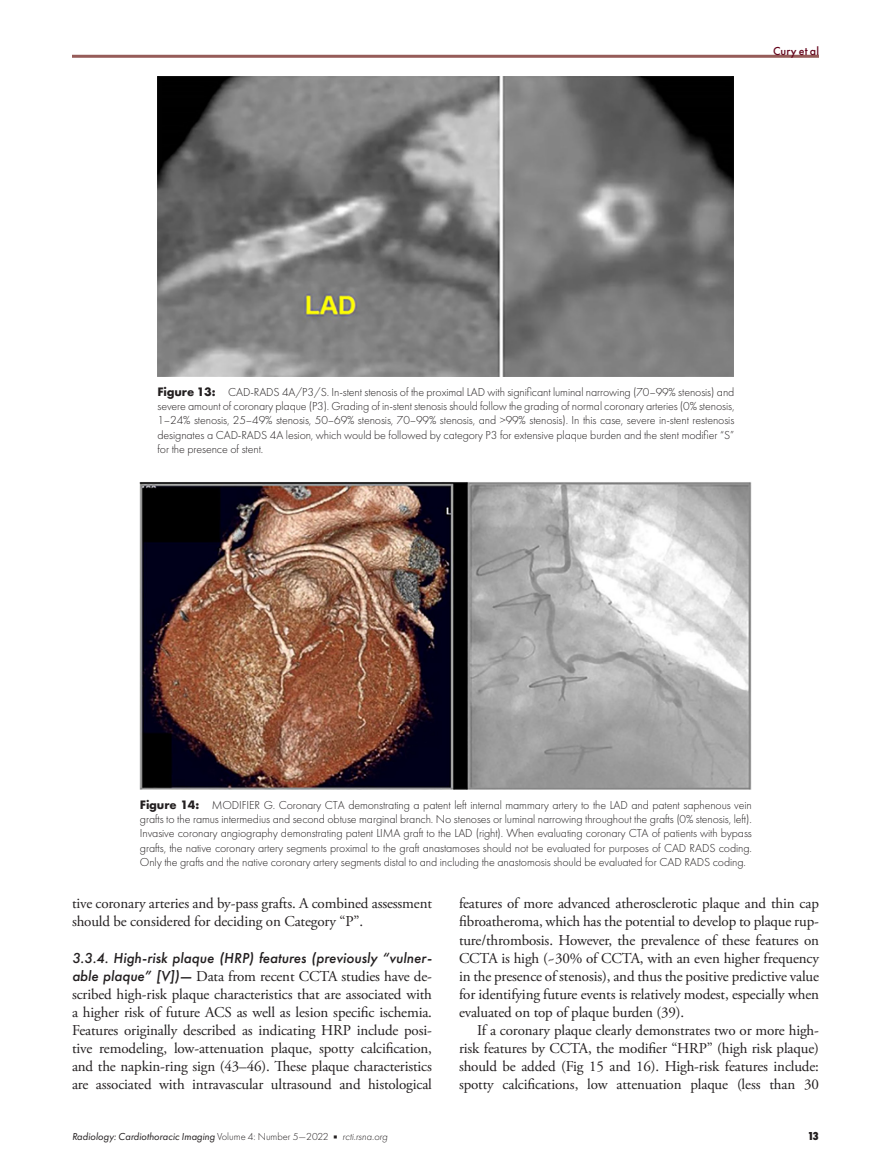
<style>
.page{position:relative;width:891px;height:1175px;background:#fff}
.page>*{position:absolute;margin:0;border:0;box-sizing:border-box;transform-origin:0 0}
.t1{font:15px/18px "Adobe Garamond Pro";letter-spacing:-.01em;color:#231f20;text-align:justify}
.t2{font:italic 500 15px "Futura PT";color:#231f20}
.t3{font:300 12px/14.4px "Futura PT";letter-spacing:-.01em;color:#231f20;text-align:justify}
.t4{font:500 12px "Futura PT";color:#65051c}
.t5{font:800 12px "Futura PT Cond";color:#231f20}
.t6{font:italic 10.5px "Futura PT";color:#231f20}
.s1{font-weight:700;font-size:12.75px}
.s2{font-family:"Futura PT";font-weight:500;font-style:italic}
.s3{font-weight:300;font-style:normal}
.s4{font-family:"Universal Newswith Comm Pi";font-style:normal;font-size:6px}
.s5{font-weight:300}
</style>
<div class="page">
<hr style="left:72px;top:55px;width:747px;height:3px;background:#965c59">
<img style="left:158px;top:76px;width:575px;height:301px">
<img style="left:140px;top:482px;width:612px;height:308px">
<p class="t4" style="left:773px;top:44px;width:47px">Cury et al</p>
<p class="t3" style="left:158px;top:384px;width:578px"><span class="s1">Figure 13:</span> CAD-RADS 4A/P3/S. In-stent stenosis of the proximal LAD with significant luminal narrowing (70–99% stenosis) and severe amount of coronary plaque (P3). Grading of in-stent stenosis should follow the grading of normal coronary arteries (0% stenosis, 1–24% stenosis, 25–49% stenosis, 50–69% stenosis, 70–99% stenosis, and &gt;99% stenosis). In this case, severe in-stent restenosis designates a CAD-RADS 4A lesion, which would be followed by category P3 for extensive plaque burden and the stent modifier “S” for the presence of stent.</p>
<p class="t3" style="left:140px;top:797px;width:614px"><span class="s1">Figure 14:</span> MODIFIER G. Coronary CTA demonstrating a patent left internal mammary artery to the LAD and patent saphenous vein grafts to the ramus intermedius and second obtuse marginal branch. No stenoses or luminal narrowing throughout the grafts (0% stenosis, left).<br>Invasive coronary angiography demonstrating patent LIMA graft to the LAD (right). When evaluating coronary CTA of patients with bypass grafts, the native coronary artery segments proximal to the graft anastamoses should not be evaluated for purposes of CAD RADS coding.<br>Only the grafts and the native coronary artery segments distal to and including the anastomosis should be evaluated for CAD RADS coding.</p>
<p class="t1" style="left:72px;top:895px;width:362px">tive coronary arteries and by-pass grafts. A combined assessment should be considered for deciding on Category “P”.</p>
<p class="t2" style="left:72px;top:948px;width:361px">3.3.4. High-risk plaque (HRP) features (previously “vulner-</p>
<p class="t1" style="left:72px;top:967px;width:362px"><span class="s2">able plaque” [V])—</span> Data from recent CCTA studies have de&shy;scribed high-risk plaque characteristics that are associated with a higher risk of future ACS as well as lesion specific ischemia.<br>Features originally described as indicating HRP include posi&shy;tive remodeling, low-attenuation plaque, spotty calcification, and the napkin-ring sign (43–46). These plaque characteristics are associated with intravascular ultrasound and histological</p>
<p class="t1" style="left:459px;top:895px;width:362px">features of more advanced atherosclerotic plaque and thin cap fibroatheroma, which has the potential to develop to plaque rup&shy;ture/thrombosis. However, the prevalence of these features on CCTA is high (~30% of CCTA, with an even higher frequency in the presence of stenosis), and thus the positive predictive value for identifying future events is relatively modest, especially when evaluated on top of plaque burden (39).</p>
<p class="t1" style="left:459px;top:1021px;width:361px;text-indent:18px">If a coronary plaque clearly demonstrates two or more high&shy;risk features by CCTA, the modifier “HRP” (high risk plaque) should be added (Fig 15 and 16). High-risk features include: spotty calcifications, low attenuation plaque (less than 30</p>
<p class="t6" style="left:72px;top:1130px;width:317px">Radiology: Cardiothoracic Imaging <span class="s3">Volume 4: Number 5—2022</span> <span class="s4">n</span> <span class="s5">rcti.rsna.org</span></p>
<p class="t5" style="left:807px;top:1128px;width:13px">13</p>
</div>
